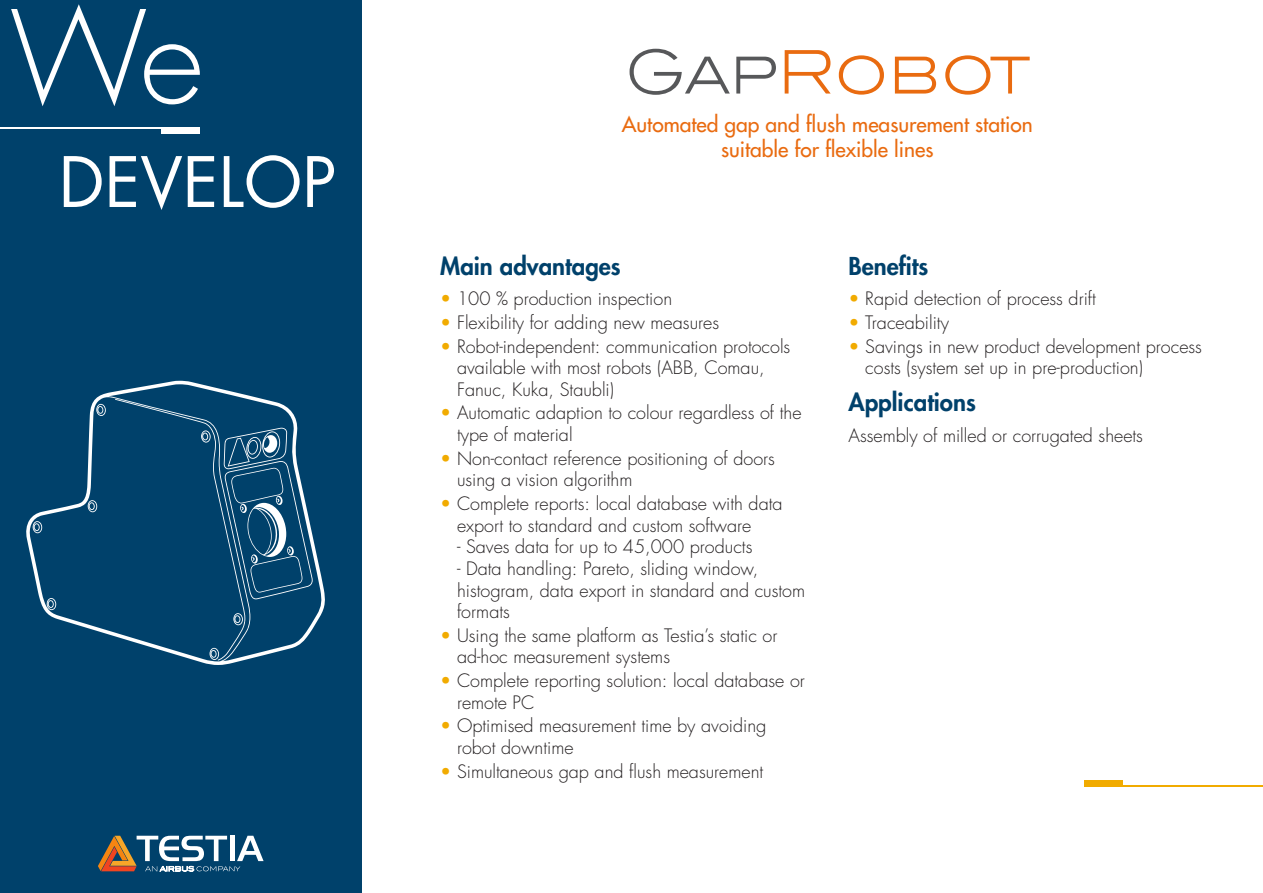
<style>
.page{position:relative;width:1263px;height:893px;background:#fff}
.page>*{position:absolute;margin:0;border:0;box-sizing:border-box;transform-origin:0 0}
.t1{font:300 60px "Blair ITC Std";letter-spacing:-.01em;color:#e96b10}
.t2{font:800 24px "Futura Std";color:#00416b}
.t3{font:500 21px/25.2px "Futura Std";color:#e96b10;text-align:center}
.t4{font:300 18px/21.6px "Futura Std";color:#231f20}
.s1{color:#57585a}
.s2{color:#f1ab00}
</style>
<div class="page">
<div style="left:0;top:0;width:361px;height:893px;background:#00416b"></div>
<svg style="left:98px;top:836px;width:166px;height:36px"></svg>
<div style="left:1084px;top:780px;width:39px;height:7px;background:#f1ab00"></div>
<hr style="left:1084px;top:785px;width:179px;height:2px;background:#f1ab00">
<svg style="left:64px;top:155px;width:270px;height:55px"></svg>
<div style="left:162px;top:128px;width:38px;height:6px;background:#fff"></div>
<hr style="left:0;top:128px;width:200px;height:1px;background:#fff">
<svg style="left:11px;top:4px;width:189px;height:102px"></svg>
<svg style="left:26px;top:381px;width:299px;height:284px"></svg>
<h1 class="t1" style="left:624px;top:38px;width:407px"><span class="s1">Gap</span>Robot</h1>
<p class="t3" style="left:622px;top:112px;width:412px">Automated gap and flush measurement station suitable for flexible lines</p>
<h2 class="t2" style="left:440px;top:251px;width:182px">Main advantages</h2>
<p class="t4" style="left:440px;top:288px;width:233px"><span class="s2">•</span> 100 % production inspection</p>
<p class="t4" style="left:440px;top:312px;width:280px"><span class="s2">•</span> Flexibility for adding new measures</p>
<p class="t4" style="left:457px;top:336px;width:335px;text-indent:-17px"><span class="s2">•</span> Robot-independent: communication protocols available with most robots (ABB, Comau,<br>Fanuc, Kuka, Staubli)</p>
<p class="t4" style="left:457px;top:403px;width:346px;text-indent:-17px"><span class="s2">•</span> Automatic adaption to colour regardless of the type of material</p>
<p class="t4" style="left:457px;top:448px;width:319px;text-indent:-17px"><span class="s2">•</span> Non-contact reference positioning of doors using a vision algorithm</p>
<p class="t4" style="left:457px;top:493px;width:327px;text-indent:-17px"><span class="s2">•</span> Complete reports: local database with data export to standard and custom software</p>
<p class="t4" style="left:457px;top:536px;width:297px">- Saves data for up to 45,000 products</p>
<p class="t4" style="left:457px;top:558px;width:350px">- Data handling: Pareto, sliding window, histogram, data export in standard and custom formats</p>
<p class="t4" style="left:457px;top:625px;width:322px;text-indent:-17px"><span class="s2">•</span> Using the same platform as Testia’s static or ad-hoc measurement systems</p>
<p class="t4" style="left:457px;top:670px;width:349px;text-indent:-17px"><span class="s2">•</span> Complete reporting solution: local database or remote PC</p>
<p class="t4" style="left:457px;top:716px;width:311px;text-indent:-17px"><span class="s2">•</span> Optimised measurement time by avoiding robot downtime</p>
<p class="t4" style="left:440px;top:761px;width:324px"><span class="s2">•</span> Simultaneous gap and flush measurement</p>
<h2 class="t2" style="left:848px;top:251px;width:81px">Benefits</h2>
<p class="t4" style="left:848px;top:288px;width:249px"><span class="s2">•</span> Rapid detection of process drift</p>
<p class="t4" style="left:848px;top:312px;width:102px"><span class="s2">•</span> Traceability</p>
<p class="t4" style="left:865px;top:336px;width:338px;text-indent:-17px"><span class="s2">•</span> Savings in new product development process costs (system set up in pre-production)</p>
<h2 class="t2" style="left:848px;top:387px;width:129px">Applications</h2>
<p class="t4" style="left:848px;top:425px;width:296px">Assembly of milled or corrugated sheets</p>
</div>
